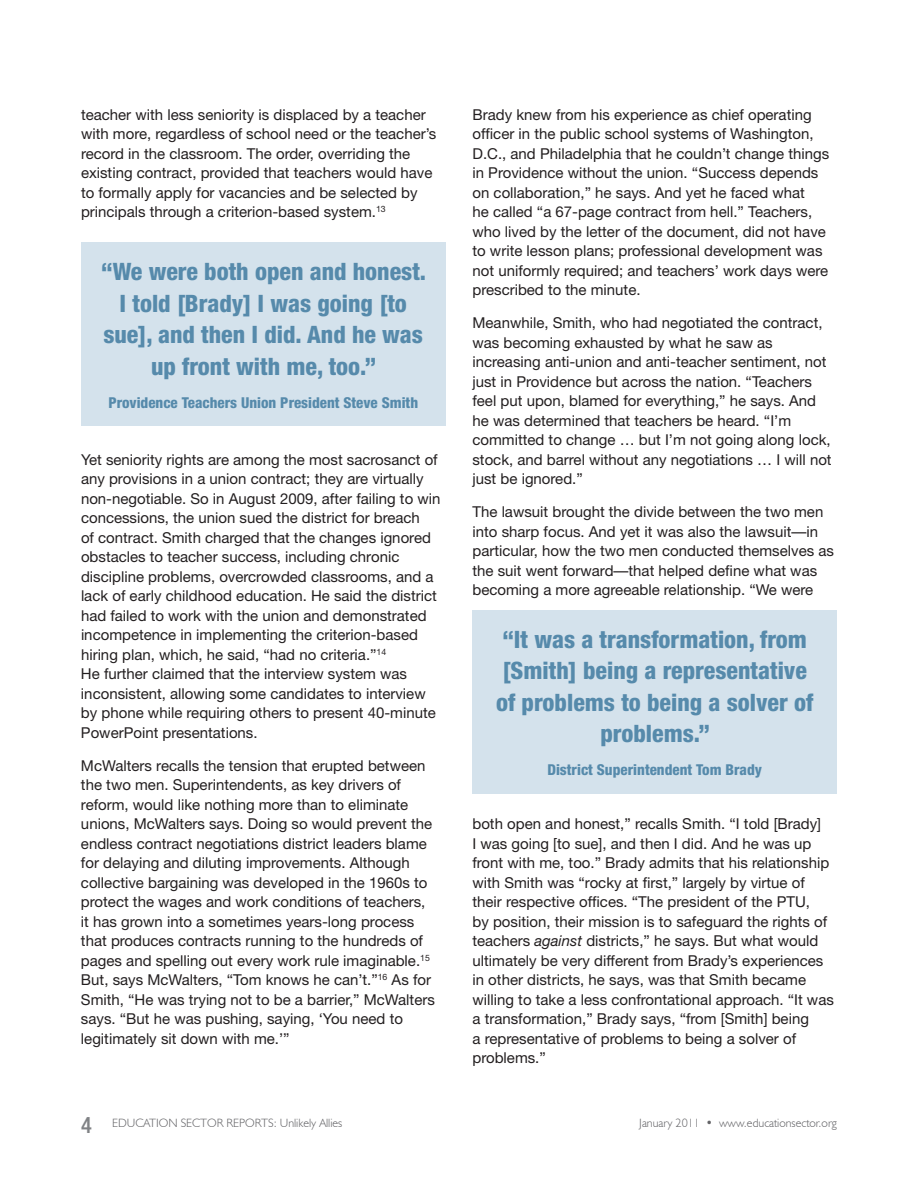
<style>
.page{position:relative;width:918px;height:1188px;background:#fff}
.page>*{position:absolute;margin:0;border:0;box-sizing:border-box;transform-origin:0 0}
.t1{font:800 condensed 24px/31.5px "Helvetica Neue";color:#568aab;text-align:center}
.t2{font:15px/19.5px "Helvetica Neue";color:#231f20}
.t3{font:800 condensed 15px "Helvetica Neue LT Std";color:#568aab}
.t4{font:300 12px "Humanist 521 BT";color:#636366}
.s1{font-style:italic}
.s2{font-family:"Helvetica Neue";font-weight:500;font-stretch:condensed;font-size:22.5px;color:#808285}
</style>
<div class="page">
<div style="left:81px;top:242px;width:365px;height:184px;background:#d4e2ec"></div>
<div style="left:472px;top:610px;width:365px;height:184px;background:#d4e2ec"></div>
<p class="t2" style="left:81px;top:105px;width:357px">teacher with less seniority is displaced by a teacher with more, regardless of school need or the teacher’s record in the classroom. The order, overriding the existing contract, provided that teachers would have to formally apply for vacancies and be selected by principals through a criterion-based system.<sup>13</sup></p>
<h1 class="t1" style="left:101px;top:255px;width:327px">“We were both open and honest.<br>I told [Brady] I was going [to sue], and then I did. And he was up front with me, too.”</h1>
<p class="t3" style="left:108px;top:393px;width:311px">Providence Teachers Union President Steve Smith</p>
<p class="t2" style="left:81px;top:450px;width:361px">Yet seniority rights are among the most sacrosanct of any provisions in a union contract; they are virtually non-negotiable. So in August 2009, after failing to win concessions, the union sued the district for breach<br>of contract. Smith charged that the changes ignored obstacles to teacher success, including chronic discipline problems, overcrowded classrooms, and a lack of early childhood education. He said the district had failed to work with the union and demonstrated incompetence in implementing the criterion-based hiring plan, which, he said, “had no criteria.”<sup>14<br></sup>He further claimed that the interview system was inconsistent, allowing some candidates to interview by phone while requiring others to present 40-minute PowerPoint presentations.</p>
<p class="t2" style="left:81px;top:756px;width:355px">McWalters recalls the tension that erupted between the two men. Superintendents, as key drivers of reform, would like nothing more than to eliminate unions, McWalters says. Doing so would prevent the endless contract negotiations district leaders blame for delaying and diluting improvements. Although collective bargaining was developed in the 1960s to protect the wages and work conditions of teachers, it has grown into a sometimes years-long process that produces contracts running to the hundreds of pages and spelling out every work rule imaginable.<sup>15<br></sup>But, says McWalters, “Tom knows he can’t.”<sup>16</sup> As for Smith, “He was trying not to be a barrier,” McWalters says. “But he was pushing, saying, ‘You need to legitimately sit down with me.’”</p>
<p class="t2" style="left:472px;top:105px;width:358px">Brady knew from his experience as chief operating officer in the public school systems of Washington, D.C., and Philadelphia that he couldn’t change things in Providence without the union. “Success depends on collaboration,” he says. And yet he faced what<br>he called “a 67-page contract from hell.” Teachers, who lived by the letter of the document, did not have to write lesson plans; professional development was not uniformly required; and teachers’ work days were prescribed to the minute.</p>
<p class="t2" style="left:472px;top:313px;width:361px">Meanwhile, Smith, who had negotiated the contract, was becoming exhausted by what he saw as increasing anti-union and anti-teacher sentiment, not just in Providence but across the nation. “Teachers feel put upon, blamed for everything,” he says. And he was determined that teachers be heard. “I’m committed to change … but I’m not going along lock, stock, and barrel without any negotiations … I will not just be ignored.”</p>
<p class="t2" style="left:472px;top:502px;width:363px">The lawsuit brought the divide between the two men into sharp focus. And yet it was also the lawsuit—in particular, how the two men conducted themselves as the suit went forward—that helped define what was becoming a more agreeable relationship. “We were</p>
<h1 class="t1" style="left:496px;top:623px;width:319px">“It was a transformation, from [Smith] being a representative of problems to being a solver of problems.”</h1>
<p class="t3" style="left:547px;top:761px;width:216px">District Superintendent Tom Brady</p>
<p class="t2" style="left:472px;top:814px;width:363px">both open and honest,” recalls Smith. “I told [Brady]<br>I was going [to sue], and then I did. And he was up front with me, too.” Brady admits that his relationship with Smith was “rocky at first,” largely by virtue of their respective offices. “The president of the PTU,<br>by position, their mission is to safeguard the rights of teachers <span class="s1">against</span> districts,” he says. But what would ultimately be very different from Brady’s experiences in other districts, he says, was that Smith became willing to take a less confrontational approach. “It was a transformation,” Brady says, “from [Smith] being<br>a representative of problems to being a solver of problems.”</p>
<p class="t4" style="left:81px;top:1116px;width:263px"><span class="s2">4</span> EDUCATION SECTOR REPORTS: Unlikely Allies</p>
<p class="t4" style="left:639px;top:1116px;width:199px">January 2011 • www.educationsector.org</p>
</div>
